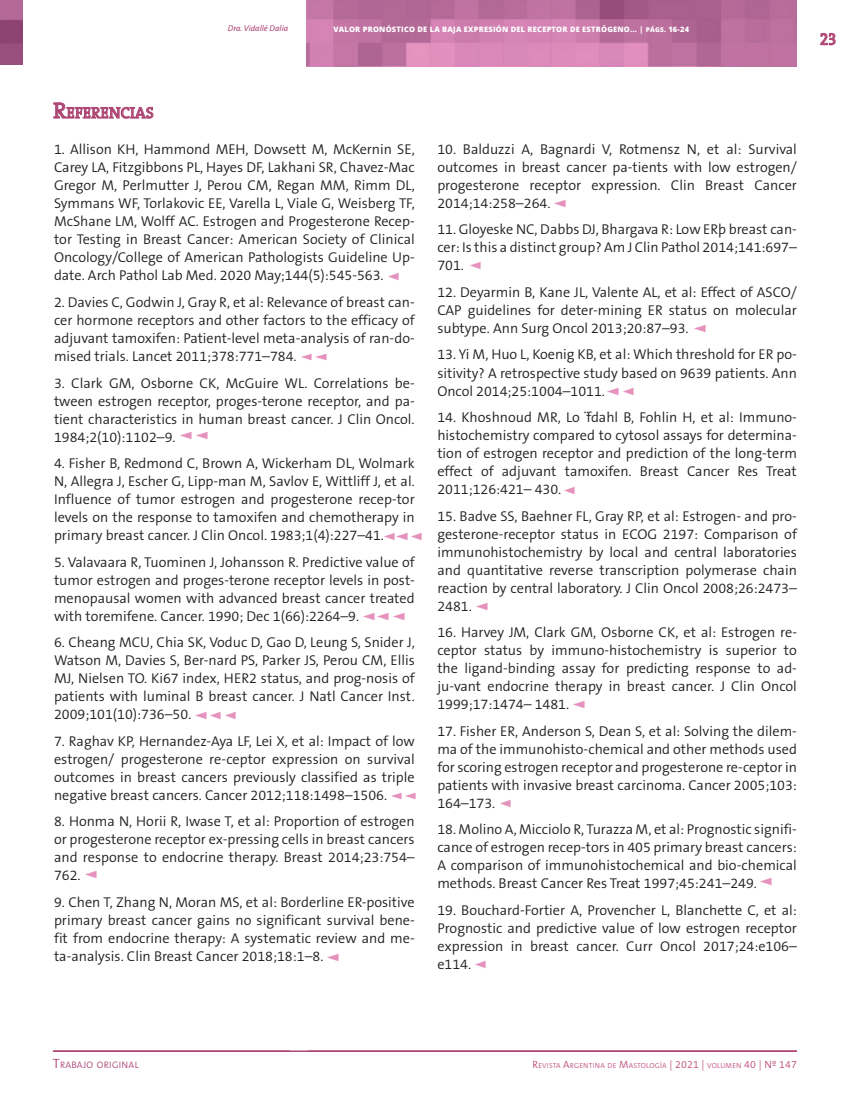
<style>
.page{position:relative;width:851px;height:1106px;background:#fff}
.page>*{position:absolute;margin:0;border:0;box-sizing:border-box;transform-origin:0 0}
.t1{font:16.5px "The Serif Caps";color:#ad4674}
.t2{font:15.75px "The Serif Caps";color:#ad4674}
.t3{font:300 14.25px/18px "The Sans B4";color:#231f20;text-align:justify}
.t4{font:300 9.45px "The Sans B4";letter-spacing:.03em;color:#ad4674}
.t5{font:italic 8.25px "The Sans B5 Plain";color:#ad4674}
.t6{font:800 7.5px "Open Sans";letter-spacing:.03em;color:#fff}
.t7{font:300 7.35px "The Sans B4";letter-spacing:.03em;color:#bf4f80}
.s1{font-size:6.6px}
.s2{font-size:22.5px}
.s3{font-family:"Arial";font-weight:400}
.s4{font-size:13.5px}
.s5{font-size:10.5px}
</style>
<div class="page">
<svg style="left:820px;top:33px;width:15px;height:12px"></svg>
<img style="left:0;top:0;width:22px;height:65px">
<img style="left:306px;top:0;width:490px;height:67px">
<hr style="left:53px;top:1050px;width:743px;height:2px;background:#ad4674">
<svg style="left:53px;top:102px;width:100px;height:16px"></svg>
<svg style="left:388px;top:273px;width:10px;height:7px"></svg>
<svg style="left:470px;top:262px;width:10px;height:7px"></svg>
<svg style="left:607px;top:388px;width:27px;height:7px"></svg>
<svg style="left:476px;top:603px;width:11px;height:7px"></svg>
<svg style="left:500px;top:800px;width:10px;height:7px"></svg>
<svg style="left:475px;top:960px;width:11px;height:8px"></svg>
<svg style="left:760px;top:878px;width:11px;height:7px"></svg>
<svg style="left:573px;top:701px;width:11px;height:7px"></svg>
<svg style="left:554px;top:200px;width:11px;height:7px"></svg>
<svg style="left:694px;top:325px;width:11px;height:7px"></svg>
<svg style="left:564px;top:487px;width:10px;height:7px"></svg>
<svg style="left:364px;top:612px;width:40px;height:8px"></svg>
<svg style="left:181px;top:432px;width:26px;height:7px"></svg>
<svg style="left:301px;top:353px;width:25px;height:8px"></svg>
<svg style="left:384px;top:532px;width:37px;height:8px"></svg>
<svg style="left:196px;top:711px;width:40px;height:8px"></svg>
<svg style="left:391px;top:792px;width:24px;height:8px"></svg>
<svg style="left:327px;top:954px;width:11px;height:7px"></svg>
<svg style="left:86px;top:871px;width:10px;height:7px"></svg>
<p class="t5" style="left:228px;top:24px;width:62px">Dra. Vidallé Dalia</p>
<p class="t6" style="left:333px;top:23px;width:357px">VALOR PRONÓSTICO DE LA BAJA EXPRESIÓN DEL RECEPTOR DE ESTRÓGENO... | <span class="s1">PÁGS.</span> 16-24</p>
<p class="t2" style="left:53px;top:100px;width:102px"><span class="s2">R</span>EFERENCIAS</p>
<p class="t3" style="left:54px;top:141px;width:362px">1. Allison KH, Hammond MEH, Dowsett M, McKernin SE, Carey LA, Fitzgibbons PL, Hayes DF, Lakhani SR, Chavez-Mac Gregor M, Perlmutter J, Perou CM, Regan MM, Rimm DL, Symmans WF, Torlakovic EE, Varella L, Viale G, Weisberg TF, McShane LM, Wolff AC. Estrogen and Progesterone Recep&shy;tor Testing in Breast Cancer: American Society of Clinical Oncology/College of American Pathologists Guideline Up&shy;date. Arch Pathol Lab Med. 2020 May;144(5):545-563.</p>
<p class="t3" style="left:54px;top:294px;width:362px">2. Davies C, Godwin J, Gray R, et al: Relevance of breast can&shy;cer hormone receptors and other factors to the efficacy of adjuvant tamoxifen: Patient-level meta-analysis of ran-do&shy;mised trials. Lancet 2011;378:771–784.</p>
<p class="t3" style="left:54px;top:374px;width:362px">3. Clark GM, Osborne CK, McGuire WL. Correlations be&shy;tween estrogen receptor, proges-terone receptor, and pa&shy;tient characteristics in human breast cancer. J Clin Oncol.<br>1984;2(10):1102–9.</p>
<p class="t3" style="left:54px;top:455px;width:362px">4. Fisher B, Redmond C, Brown A, Wickerham DL, Wolmark N, Allegra J, Escher G, Lipp-man M, Savlov E, Wittliff J, et al.<br>Influence of tumor estrogen and progesterone recep-tor levels on the response to tamoxifen and chemotherapy in primary breast cancer. J Clin Oncol. 1983;1(4):227–41.</p>
<p class="t3" style="left:54px;top:553px;width:362px">5. Valavaara R, Tuominen J, Johansson R. Predictive value of tumor estrogen and proges-terone receptor levels in post&shy;menopausal women with advanced breast cancer treated with toremifene. Cancer. 1990; Dec 1(66):2264–9.</p>
<p class="t3" style="left:54px;top:634px;width:362px">6. Cheang MCU, Chia SK, Voduc D, Gao D, Leung S, Snider J, Watson M, Davies S, Ber-nard PS, Parker JS, Perou CM, Ellis MJ, Nielsen TO. Ki67 index, HER2 status, and prog-nosis of patients with luminal B breast cancer. J Natl Cancer Inst.<br>2009;101(10):736–50.</p>
<p class="t3" style="left:54px;top:732px;width:362px">7. Raghav KP, Hernandez-Aya LF, Lei X, et al: Impact of low estrogen/ progesterone re-ceptor expression on survival outcomes in breast cancers previously classified as triple negative breast cancers. Cancer 2012;118:1498–1506.</p>
<p class="t3" style="left:54px;top:813px;width:362px">8. Honma N, Horii R, Iwase T, et al: Proportion of estrogen or progesterone receptor ex-pressing cells in breast cancers and response to endocrine therapy. Breast 2014;23:754– 762.</p>
<p class="t3" style="left:54px;top:893px;width:362px">9. Chen T, Zhang N, Moran MS, et al: Borderline ER-positive primary breast cancer gains no significant survival bene&shy;fit from endocrine therapy: A systematic review and me&shy;ta-analysis. Clin Breast Cancer 2018;18:1–8.</p>
<p class="t3" style="left:437px;top:141px;width:361px">10. Balduzzi A, Bagnardi V, Rotmensz N, et al: Survival outcomes in breast cancer pa-tients with low estrogen/ progesterone receptor expression. Clin Breast Cancer 2014;14:258–264.</p>
<p class="t3" style="left:437px;top:221px;width:361px">11. Gloyeske NC, Dabbs DJ, Bhargava R: Low ERþ breast can&shy;cer: Is this a distinct group? Am J Clin Pathol 2014;141:697– 701.</p>
<p class="t3" style="left:437px;top:284px;width:361px">12. Deyarmin B, Kane JL, Valente AL, et al: Effect of ASCO/ CAP guidelines for deter-mining ER status on molecular subtype. Ann Surg Oncol 2013;20:87–93.</p>
<p class="t3" style="left:437px;top:346px;width:361px">13. Yi M, Huo L, Koenig KB, et al: Which threshold for ER po&shy;sitivity? A retrospective study based on 9639 patients. Ann Oncol 2014;25:1004–1011.</p>
<p class="t3" style="left:437px;top:409px;width:361px">14. Khoshnoud MR, Lo <span class="s3">̈</span>fdahl B, Fohlin H, et al: Immuno&shy;histochemistry compared to cytosol assays for determina&shy;tion of estrogen receptor and prediction of the long-term effect of adjuvant tamoxifen. Breast Cancer Res Treat 2011;126:421– 430.</p>
<p class="t3" style="left:437px;top:507px;width:361px">15. Badve SS, Baehner FL, Gray RP, et al: Estrogen- and pro&shy;gesterone-receptor status in ECOG 2197: Comparison of immunohistochemistry by local and central laboratories and quantitative reverse transcription polymerase chain reaction by central laboratory. J Clin Oncol 2008;26:2473– 2481.</p>
<p class="t3" style="left:437px;top:624px;width:361px">16. Harvey JM, Clark GM, Osborne CK, et al: Estrogen re&shy;ceptor status by immuno-histochemistry is superior to the ligand-binding assay for predicting response to ad&shy;ju-vant endocrine therapy in breast cancer. J Clin Oncol 1999;17:1474– 1481.</p>
<p class="t3" style="left:437px;top:722px;width:361px">17. Fisher ER, Anderson S, Dean S, et al: Solving the dilem&shy;ma of the immunohisto-chemical and other methods used for scoring estrogen receptor and progesterone re-ceptor in patients with invasive breast carcinoma. Cancer 2005;103:<br>164–173.</p>
<p class="t3" style="left:437px;top:821px;width:361px">18. Molino A, Micciolo R, Turazza M, et al: Prognostic signifi&shy;cance of estrogen recep-tors in 405 primary breast cancers:<br>A comparison of immunohistochemical and bio-chemical methods. Breast Cancer Res Treat 1997;45:241–249.</p>
<p class="t3" style="left:437px;top:901px;width:361px">19. Bouchard-Fortier A, Provencher L, Blanchette C, et al:<br>Prognostic and predictive value of low estrogen receptor expression in breast cancer. Curr Oncol 2017;24:e106– e114.</p>
<p class="t1" style="left:819px;top:25px;width:18px">23</p>
<p class="t4" style="left:53px;top:1059px;width:87px"><span class="s4">T</span>RABAJO ORIGINAL</p>
<p class="t7" style="left:532px;top:1061px;width:266px"><span class="s5">R</span>EVISTA <span class="s5">A</span>RGENTINA DE <span class="s5">M</span>ASTOLOGÍA <span class="s5">| 2021 |</span> VOLUMEN <span class="s5">40 | Nº 147</span></p>
</div>
